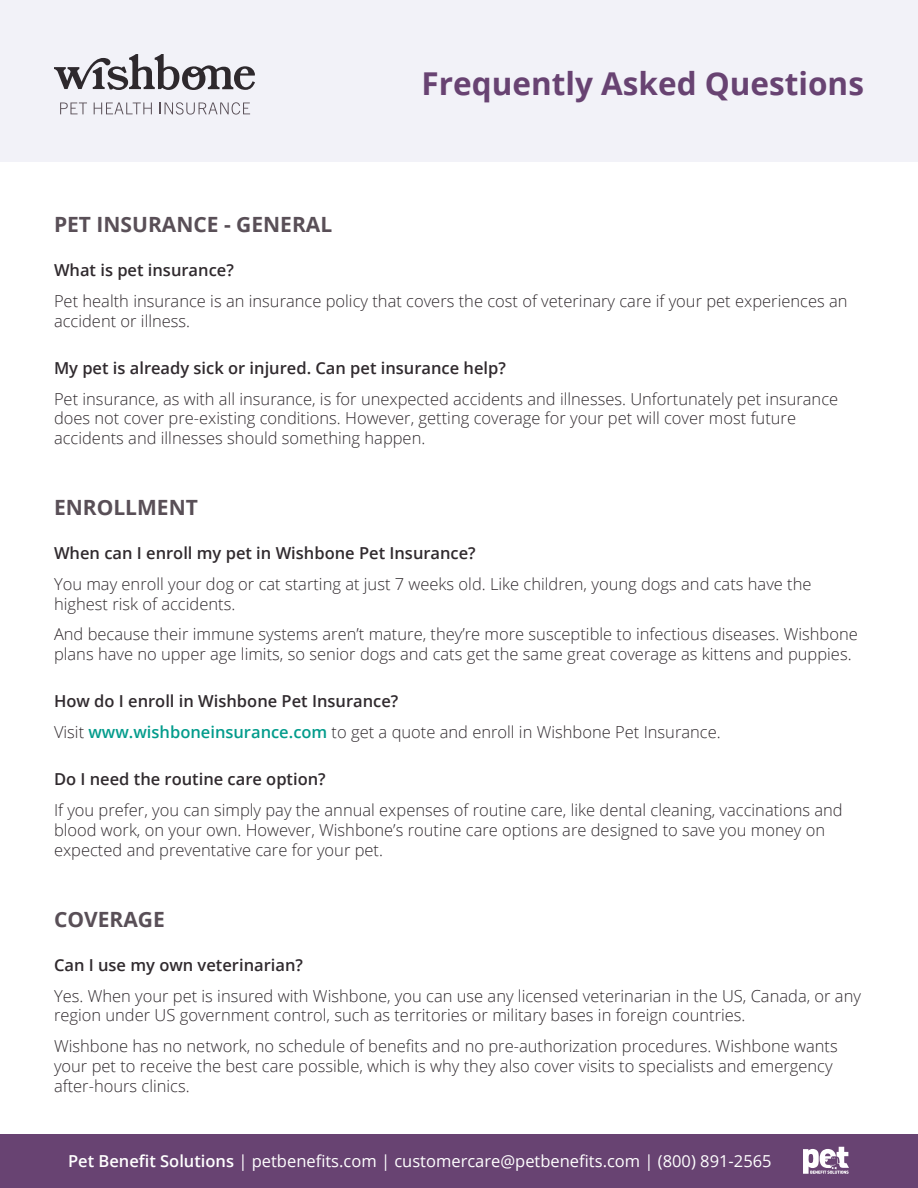
<style>
.page{position:relative;width:918px;height:1188px;background:#fff}
.page>*{position:absolute;margin:0;border:0;box-sizing:border-box;transform-origin:0 0}
.t1{font:700 31.5px "Open Sans";color:#684372}
.t2{font:700 21px "Open Sans";color:#594f57}
.t3{font:300 16.5px/19.8px "Open Sans";color:#302a2e}
.t4{font:600 16.5px "Open Sans";color:#302a2e}
.t5{font:16.5px "Open Sans";color:#fff}
.s1{font-weight:600;color:#039c8c}
.s2{font-weight:600}
</style>
<div class="page">
<div style="left:0;top:0;width:918px;height:162px;background:#f2f2f8"></div>
<svg style="left:54px;top:54px;width:201px;height:36px"></svg>
<svg style="left:60px;top:103px;width:27px;height:11px"></svg>
<svg style="left:94px;top:103px;width:58px;height:11px"></svg>
<svg style="left:160px;top:102px;width:90px;height:13px"></svg>
<div style="left:0;top:1134px;width:918px;height:54px;background:#684372"></div>
<svg style="left:803px;top:1147px;width:46px;height:27px"></svg>
<p class="t2" style="left:54px;top:210px;width:280px">PET INSURANCE - GENERAL</p>
<p class="t1" style="left:422px;top:61px;width:444px">Frequently Asked Questions</p>
<p class="t4" style="left:54px;top:259px;width:181px">What is pet insurance?</p>
<p class="t3" style="left:54px;top:290px;width:795px">Pet health insurance is an insurance policy that covers the cost of veterinary care if your pet experiences an accident or illness.</p>
<p class="t4" style="left:54px;top:356px;width:453px">My pet is already sick or injured. Can pet insurance help?</p>
<p class="t3" style="left:54px;top:388px;width:786px">Pet insurance, as with all insurance, is for unexpected accidents and illnesses. Unfortunately pet insurance does not cover pre-existing conditions. However, getting coverage for your pet will cover most future accidents and illnesses should something happen.</p>
<p class="t2" style="left:54px;top:493px;width:145px">ENROLLMENT</p>
<p class="t4" style="left:54px;top:542px;width:423px">When can I enroll my pet in Wishbone Pet Insurance?</p>
<p class="t3" style="left:54px;top:573px;width:759px">You may enroll your dog or cat starting at just 7 weeks old. Like children, young dogs and cats have the highest risk of accidents.</p>
<p class="t3" style="left:54px;top:624px;width:805px">And because their immune systems aren’t mature, they’re more susceptible to infectious diseases. Wishbone plans have no upper age limits, so senior dogs and cats get the same great coverage as kittens and puppies.</p>
<p class="t4" style="left:54px;top:690px;width:346px">How do I enroll in Wishbone Pet Insurance?</p>
<p class="t3" style="left:54px;top:722px;width:668px">Visit <span class="s1">www.wishboneinsurance.com</span> to get a quote and enroll in Wishbone Pet Insurance.</p>
<p class="t4" style="left:54px;top:768px;width:273px">Do I need the routine care option?</p>
<p class="t3" style="left:54px;top:800px;width:790px">If you prefer, you can simply pay the annual expenses of routine care, like dental cleaning, vaccinations and blood work, on your own. However, Wishbone’s routine care options are designed to save you money on expected and preventative care for your pet.</p>
<p class="t2" style="left:54px;top:905px;width:112px">COVERAGE</p>
<p class="t4" style="left:54px;top:953px;width:250px">Can I use my own veterinarian?</p>
<p class="t3" style="left:54px;top:985px;width:809px">Yes. When your pet is insured with Wishbone, you can use any licensed veterinarian in the US, Canada, or any region under US government control, such as territories or military bases in foreign countries.</p>
<p class="t3" style="left:54px;top:1036px;width:785px">Wishbone has no network, no schedule of benefits and no pre-authorization procedures. Wishbone wants your pet to receive the best care possible, which is why they also cover visits to specialists and emergency after-hours clinics.</p>
<p class="t5" style="left:68px;top:1150px;width:705px"><span class="s2">Pet Benefit Solutions</span> | petbenefits.com | customercare@petbenefits.com | (800) 891-2565</p>
</div>
